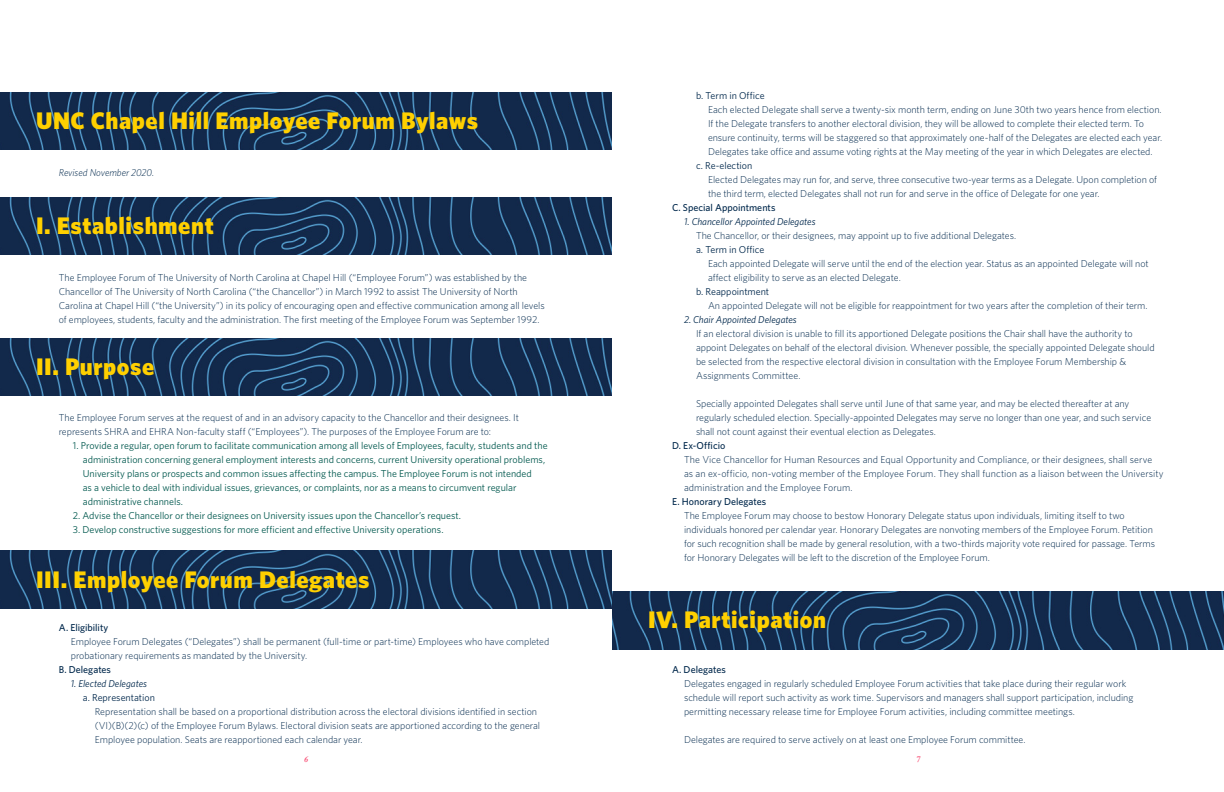
<style>
.page{position:relative;width:1224px;height:792px;background:#fff}
.page>*{position:absolute;margin:0;border:0;box-sizing:border-box;transform-origin:0 0}
.t1{font:900 24px "Whitney";letter-spacing:.025em;color:#ffd000}
.t2{font:300 10px/14px "Whitney";letter-spacing:-.005em;color:#00284c}
.t3{font:10px/14px "Whitney";color:#00584e}
.t4{font:500 10px "Whitney";color:#00284c}
.t5{font:italic 10px "Whitney";letter-spacing:-.005em;color:#00284c}
.t6{font:10px "Whitney";color:#00284c}
.t7{font:italic 300 10px "Whitney";letter-spacing:-.01em;color:#00284c}
.t8{font:italic 600 9px "Bembo Std";color:#f8436c}
</style>
<div class="page">
<img style="left:0;top:92px;width:612px;height:58px">
<img style="left:0;top:197px;width:612px;height:58px">
<img style="left:0;top:338px;width:612px;height:58px">
<img style="left:0;top:551px;width:612px;height:57px">
<img style="left:612px;top:592px;width:612px;height:57px">
<p class="t1" style="left:36px;top:105px;width:444px">UNC Chapel Hill Employee Forum Bylaws</p>
<p class="t7" style="left:59px;top:166px;width:97px">Revised November 2020.</p>
<p class="t1" style="left:36px;top:209px;width:179px">I. Establishment</p>
<p class="t2" style="left:59px;top:270px;width:487px">The Employee Forum of The University of North Carolina at Chapel Hill (“Employee Forum”) was established by the Chancellor of The University of North Carolina (“the Chancellor”) in March 1992 to assist The University of North Carolina at Chapel Hill (“the University”) in its policy of encouraging open and effective communication among all levels of employees, students, faculty and the administration. The first meeting of the Employee Forum was September 1992.</p>
<p class="t1" style="left:36px;top:351px;width:120px">II. Purpose</p>
<p class="t2" style="left:59px;top:410px;width:462px">The Employee Forum serves at the request of and in an advisory capacity to the Chancellor and their designees. It represents SHRA and EHRA Non-faculty staff (“Employees”). The purposes of the Employee Forum are to:</p>
<p class="t3" style="left:83px;top:438px;width:466px;text-indent:-10px">1. Provide a regular, open forum to facilitate communication among all levels of Employees, faculty, students and the administration concerning general employment interests and concerns, current University operational problems, University plans or prospects and common issues affecting the campus. The Employee Forum is not intended<br>as a vehicle to deal with individual issues, grievances, or complaints, nor as a means to circumvent regular administrative channels.</p>
<p class="t3" style="left:73px;top:508px;width:390px">2. Advise the Chancellor or their designees on University issues upon the Chancellor’s request.</p>
<p class="t3" style="left:73px;top:522px;width:372px">3. Develop constructive suggestions for more efficient and effective University operations.</p>
<p class="t1" style="left:36px;top:563px;width:335px">III. Employee Forum Delegates</p>
<p class="t4" style="left:59px;top:621px;width:51px">A. Eligibility</p>
<p class="t2" style="left:71px;top:634px;width:480px">Employee Forum Delegates (“Delegates”) shall be permanent (full-time or part-time) Employees who have completed probationary requirements as mandated by the University.</p>
<p class="t4" style="left:59px;top:663px;width:54px">B. Delegates</p>
<p class="t5" style="left:71px;top:677px;width:78px">1. Elected Delegates</p>
<p class="t6" style="left:83px;top:691px;width:74px">a. Representation</p>
<p class="t2" style="left:95px;top:704px;width:447px">Representation shall be based on a proportional distribution across the electoral divisions identified in section (VI)(B)(2)(c) of the Employee Forum Bylaws. Electoral division seats are apportioned according to the general<br>Employee population. Seats are reapportioned each calendar year.</p>
<p class="t6" style="left:696px;top:89px;width:70px">b. Term in Office</p>
<p class="t2" style="left:708px;top:102px;width:456px">Each elected Delegate shall serve a twenty-six month term, ending on June 30th two years hence from election.<br>If the Delegate transfers to another electoral division, they will be allowed to complete their elected term. To ensure continuity, terms will be staggered so that approximately one-half of the Delegates are elected each year.<br>Delegates take office and assume voting rights at the May meeting of the year in which Delegates are elected.</p>
<p class="t6" style="left:696px;top:159px;width:58px">c. Re-election</p>
<p class="t2" style="left:708px;top:172px;width:451px">Elected Delegates may run for, and serve, three consecutive two-year terms as a Delegate. Upon completion of the third term, elected Delegates shall not run for and serve in the office of Delegate for one year.</p>
<p class="t4" style="left:672px;top:201px;width:105px">C. Special Appointments</p>
<p class="t5" style="left:684px;top:215px;width:133px">1. Chancellor Appointed Delegates</p>
<p class="t2" style="left:696px;top:228px;width:322px">The Chancellor, or their designees, may appoint up to five additional Delegates.</p>
<p class="t6" style="left:696px;top:243px;width:70px">a. Term in Office</p>
<p class="t2" style="left:708px;top:256px;width:442px">Each appointed Delegate will serve until the end of the election year. Status as an appointed Delegate will not affect eligibility to serve as an elected Delegate.</p>
<p class="t6" style="left:696px;top:285px;width:75px">b. Reappointment</p>
<p class="t2" style="left:708px;top:298px;width:441px">An appointed Delegate will not be eligible for reappointment for two years after the completion of their term.</p>
<p class="t5" style="left:684px;top:313px;width:114px">2. Chair Appointed Delegates</p>
<p class="t2" style="left:696px;top:326px;width:460px">If an electoral division is unable to fill its apportioned Delegate positions the Chair shall have the authority to appoint Delegates on behalf of the electoral division. Whenever possible, the specially appointed Delegate should be selected from the respective electoral division in consultation with the Employee Forum Membership &amp; Assignments Committee.</p>
<p class="t2" style="left:696px;top:396px;width:457px">Specially appointed Delegates shall serve until June of that same year, and may be elected thereafter at any regularly scheduled election. Specially-appointed Delegates may serve no longer than one year, and such service shall not count against their eventual election as Delegates.</p>
<p class="t4" style="left:672px;top:439px;width:55px">D. Ex-Officio</p>
<p class="t2" style="left:684px;top:452px;width:481px">The Vice Chancellor for Human Resources and Equal Opportunity and Compliance, or their designees, shall serve as an ex-officio, non-voting member of the Employee Forum. They shall function as a liaison between the University administration and the Employee Forum.</p>
<p class="t4" style="left:672px;top:495px;width:96px">E. Honorary Delegates</p>
<p class="t2" style="left:684px;top:508px;width:473px">The Employee Forum may choose to bestow Honorary Delegate status upon individuals, limiting itself to two individuals honored per calendar year. Honorary Delegates are nonvoting members of the Employee Forum. Petition for such recognition shall be made by general resolution, with a two-thirds majority vote required for passage. Terms for Honorary Delegates will be left to the discretion of the Employee Forum.</p>
<p class="t1" style="left:648px;top:604px;width:180px">IV. Participation</p>
<p class="t4" style="left:672px;top:663px;width:55px">A. Delegates</p>
<p class="t2" style="left:684px;top:676px;width:451px">Delegates engaged in regularly scheduled Employee Forum activities that take place during their regular work schedule will report such activity as work time. Supervisors and managers shall support participation, including permitting necessary release time for Employee Forum activities, including committee meetings.</p>
<p class="t2" style="left:684px;top:732px;width:343px">Delegates are required to serve actively on at least one Employee Forum committee.</p>
<p class="t8" style="left:304px;top:754px;width:6px">6</p>
<p class="t8" style="left:916px;top:754px;width:6px">7</p>
</div>
